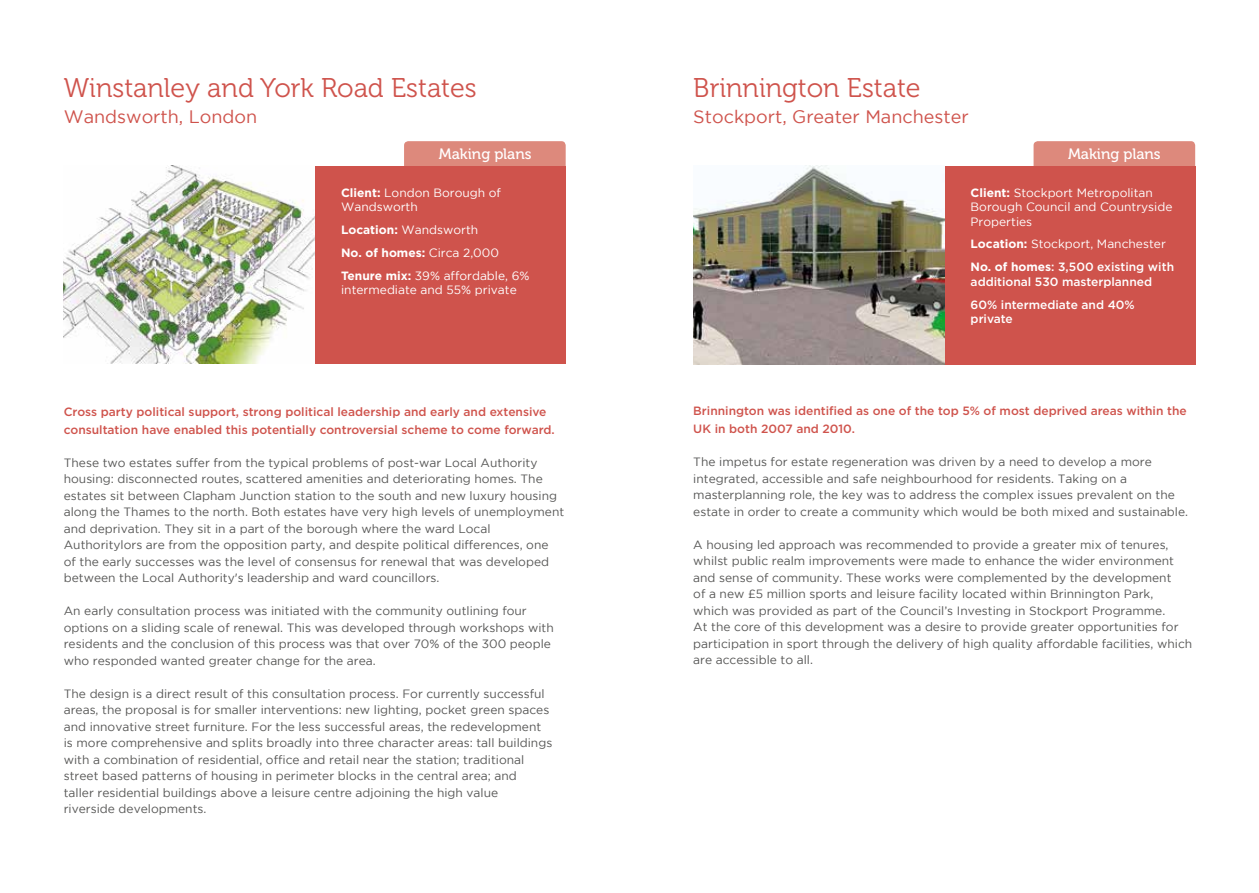
<style>
.page{position:relative;width:1259px;height:893px;background:#fff}
.page>*{position:absolute;margin:0;border:0;box-sizing:border-box;transform-origin:0 0}
.t1{font:27px "Museo 300";color:#cf534c}
.t2{font:18px "Gotham";color:#cf534c}
.t3{font:15px "Museo 500";color:#fff}
.t4{font:12px/16.5px "Gotham";color:#575756}
.t5{font:12px/14.4px "Gotham";color:#fff}
.t6{font:500 12px/18px "Gotham";color:#cf534c}
.t7{font:500 12px/23px "Gotham";color:#fff}
.s1{font-weight:700}
.s2{font-weight:500}
</style>
<div class="page">
<div style="left:404px;top:141px;width:162px;height:34px;background:#dd897c;border-radius:4px"></div>
<div style="left:310px;top:166px;width:256px;height:198px;background:#cf534c"></div>
<img style="left:64px;top:166px;width:251px;height:198px">
<div style="left:1033px;top:141px;width:162px;height:34px;background:#dd897c;border-radius:4px"></div>
<div style="left:940px;top:166px;width:255px;height:198px;background:#cf534c"></div>
<img style="left:693px;top:166px;width:251px;height:198px">
<h1 class="t1" style="left:64px;top:73px;width:414px">Winstanley and York Road Estates</h1>
<h2 class="t2" style="left:64px;top:106px;width:195px">Wandsworth, London</h2>
<p class="t3" style="left:439px;top:145px;width:94px">Making plans</p>
<p class="t5" style="left:341px;top:185px;width:161px"><span class="s1">Client:</span> London Borough of<br>Wandsworth</p>
<p class="t5" style="left:341px;top:218px;width:190px;line-height:23px"><span class="s1">Location:</span> Wandsworth<br><span class="s1">No. of homes:</span> Circa 2,000<br><span class="s1">Tenure mix:</span> 39% affordable, 6%</p>
<p class="t5" style="left:341px;top:283px;width:177px">intermediate and 55% private</p>
<p class="t6" style="left:64px;top:402px;width:492px">Cross party political support, strong political leadership and early and extensive consultation have enabled this potentially controversial scheme to come forward.</p>
<p class="t4" style="left:64px;top:454px;width:502px">These two estates suffer from the typical problems of post-war Local Authority housing: disconnected routes, scattered amenities and deteriorating homes. The estates sit between Clapham Junction station to the south and new luxury housing along the Thames to the north. Both estates have very high levels of unemployment and deprivation. They sit in a part of the borough where the ward Local Authoritylors are from the opposition party, and despite political differences, one<br>of the early successes was the level of consensus for renewal that was developed between the Local Authority's leadership and ward councillors.</p>
<p class="t4" style="left:64px;top:602px;width:491px">An early consultation process was initiated with the community outlining four options on a sliding scale of renewal. This was developed through workshops with residents and the conclusion of this process was that over 70% of the 300 people who responded wanted greater change for the area.</p>
<p class="t4" style="left:64px;top:685px;width:490px">The design is a direct result of this consultation process. For currently successful areas, the proposal is for smaller interventions: new lighting, pocket green spaces and innovative street furniture. For the less successful areas, the redevelopment is more comprehensive and splits broadly into three character areas: tall buildings with a combination of residential, office and retail near the station; traditional street based patterns of housing in perimeter blocks in the central area; and<br>taller residential buildings above a leisure centre adjoining the high value riverside developments.</p>
<h1 class="t1" style="left:693px;top:73px;width:229px">Brinnington Estate</h1>
<h2 class="t2" style="left:693px;top:106px;width:277px">Stockport, Greater Manchester</h2>
<p class="t3" style="left:1068px;top:145px;width:94px">Making plans</p>
<p class="t5" style="left:970px;top:185px;width:203px"><span class="s1">Client:</span> Stockport Metropolitan<br>Borough Council and Countryside<br>Properties</p>
<p class="t5" style="left:970px;top:232px;width:205px;line-height:23px"><span class="s1">Location:</span> Stockport, Manchester<br><span class="s1">No. of homes</span><span class="s2">: 3,500 existing with</span></p>
<p class="t7" style="left:970px;top:270px;width:183px">additional 530 masterplanned<br>60% intermediate and 40%</p>
<p class="t7" style="left:970px;top:307px;width:44px">private</p>
<p class="t6" style="left:693px;top:402px;width:495px">Brinnington was identified as one of the top 5% of most deprived areas within the<br>UK in both 2007 and 2010.</p>
<p class="t4" style="left:693px;top:453px;width:496px">The impetus for estate regeneration was driven by a need to develop a more integrated, accessible and safe neighbourhood for residents. Taking on a masterplanning role, the key was to address the complex issues prevalent on the estate in order to create a community which would be both mixed and sustainable.</p>
<p class="t4" style="left:693px;top:536px;width:500px">A housing led approach was recommended to provide a greater mix of tenures, whilst public realm improvements were made to enhance the wider environment and sense of community. These works were complemented by the development<br>of a new £5 million sports and leisure facility located within Brinnington Park,<br>which was provided as part of the Council’s Investing in Stockport Programme.<br>At the core of this development was a desire to provide greater opportunities for participation in sport through the delivery of high quality affordable facilities, which are accessible to all.</p>
</div>
